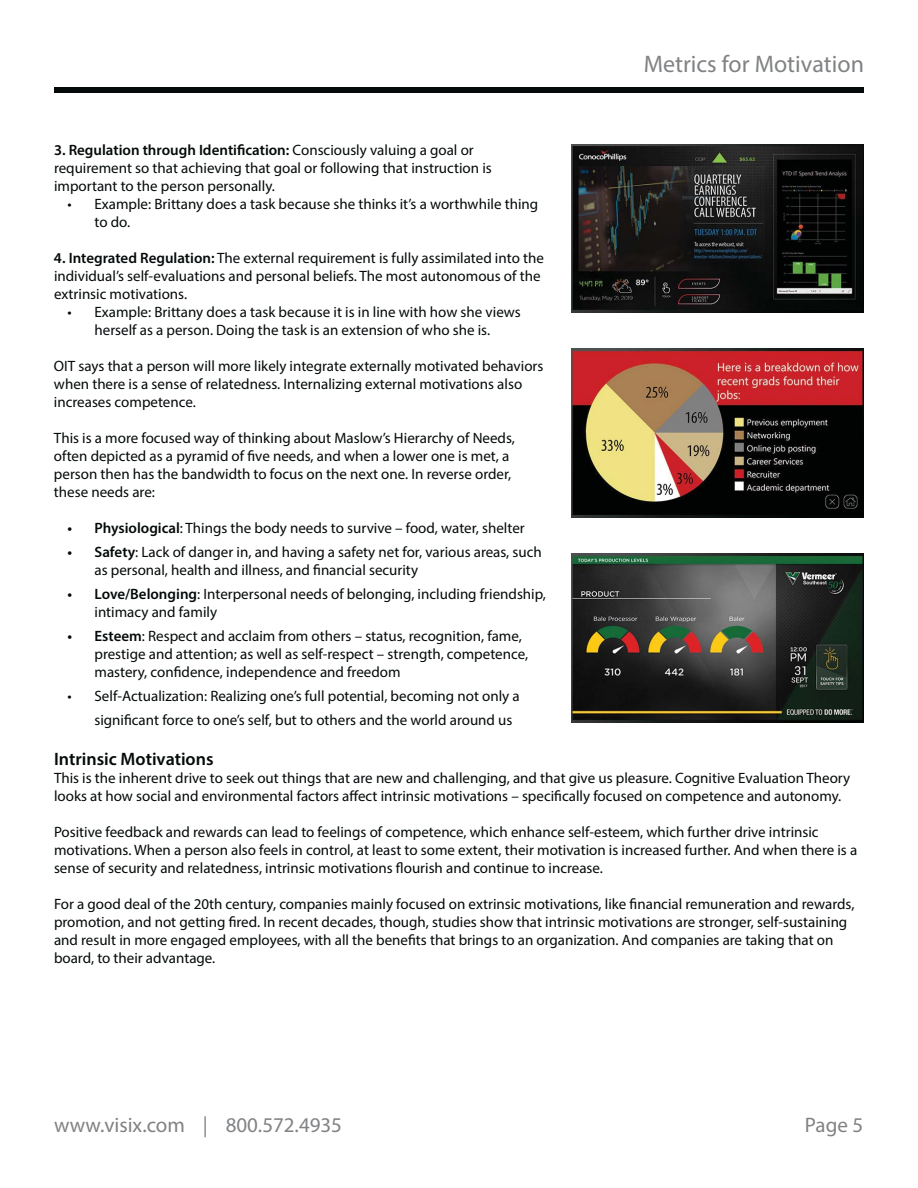
<style>
.page{position:relative;width:918px;height:1188px;background:#fff}
.page>*{position:absolute;margin:0;border:0;box-sizing:border-box;transform-origin:0 0}
.t1{font:24px "Myriad Pro";color:#808284}
.t2{font:21px "Myriad Pro";color:#808284}
.t3{font:600 18px "Myriad Pro";color:#040909}
.t4{font:15px/18px "Myriad Pro";color:#040909}
.s1{font-weight:600}
</style>
<div class="page">
<div style="left:54px;top:88px;width:810px;height:5px;background:#040909"></div>
<img style="left:571px;top:349px;width:293px;height:168px">
<img style="left:571px;top:554px;width:293px;height:168px">
<img style="left:571px;top:144px;width:293px;height:168px">
<h1 class="t1" style="left:644px;top:55px;width:222px">Metrics for Motivation</h1>
<p class="t4" style="left:54px;top:143px;width:439px"><span class="s1">3. Regulation through Identification:</span> Consciously valuing a goal or requirement so that achieving that goal or following that instruction is important to the person personally.</p>
<p class="t4" style="left:94px;top:197px;width:445px;text-indent:-27px">• Example: Brittany does a task because she thinks it’s a worthwhile thing to do.</p>
<p class="t4" style="left:54px;top:251px;width:491px"><span class="s1">4. Integrated Regulation:</span> The external requirement is fully assimilated into the individual’s self-evaluations and personal beliefs. The most autonomous of the extrinsic motivations.</p>
<p class="t4" style="left:68px;top:305px;width:455px;text-align:center">• Example: Brittany does a task because it is in line with how she views herself as a person. Doing the task is an extension of who she is.</p>
<p class="t4" style="left:54px;top:359px;width:491px">OIT says that a person will more likely integrate externally motivated behaviors when there is a sense of relatedness. Internalizing external motivations also increases competence.</p>
<p class="t4" style="left:54px;top:431px;width:462px">This is a more focused way of thinking about Maslow’s Hierarchy of Needs, often depicted as a pyramid of five needs, and when a lower one is met, a person then has the bandwidth to focus on the next one. In reverse order, these needs are:</p>
<p class="t4" style="left:67px;top:521px;width:459px"><span class="s1">• Physiological</span>: Things the body needs to survive – food, water, shelter</p>
<p class="t4" style="left:94px;top:545px;width:449px;text-indent:-27px"><span class="s1">• Safety</span>: Lack of danger in, and having a safety net for, various areas, such as personal, health and illness, and financial security</p>
<p class="t4" style="left:94px;top:587px;width:453px;text-indent:-27px"><span class="s1">• Love/Belonging</span>: Interpersonal needs of belonging, including friendship, intimacy and family</p>
<p class="t4" style="left:94px;top:629px;width:435px;text-indent:-27px"><span class="s1">• Esteem</span>: Respect and acclaim from others – status, recognition, fame, prestige and attention; as well as self-respect – strength, competence, mastery, confidence, independence and freedom</p>
<p class="t4" style="left:94px;top:686px;width:427px;line-height:24px;text-indent:-27px">• Self-Actualization: Realizing one’s full potential, becoming not only a significant force to one’s self, but to others and the world around us</p>
<p class="t3" style="left:54px;top:752px;width:161px">Intrinsic Motivations</p>
<p class="t4" style="left:54px;top:770px;width:798px">This is the inherent drive to seek out things that are new and challenging, and that give us pleasure. Cognitive Evaluation Theory looks at how social and environmental factors affect intrinsic motivations – specifically focused on competence and autonomy.</p>
<p class="t4" style="left:54px;top:824px;width:805px">Positive feedback and rewards can lead to feelings of competence, which enhance self-esteem, which further drive intrinsic motivations. When a person also feels in control, at least to some extent, their motivation is increased further. And when there is a sense of security and relatedness, intrinsic motivations flourish and continue to increase.</p>
<p class="t4" style="left:54px;top:896px;width:802px">For a good deal of the 20th century, companies mainly focused on extrinsic motivations, like financial remuneration and rewards, promotion, and not getting fired. In recent decades, though, studies show that intrinsic motivations are stronger, self-sustaining and result in more engaged employees, with all the benefits that brings to an organization. And companies are taking that on board, to their advantage.</p>
<h2 class="t2" style="left:54px;top:1117px;width:290px">www.visix.com | 800.572.4935</h2>
<h2 class="t2" style="left:805px;top:1117px;width:60px">Page 5</h2>
</div>
